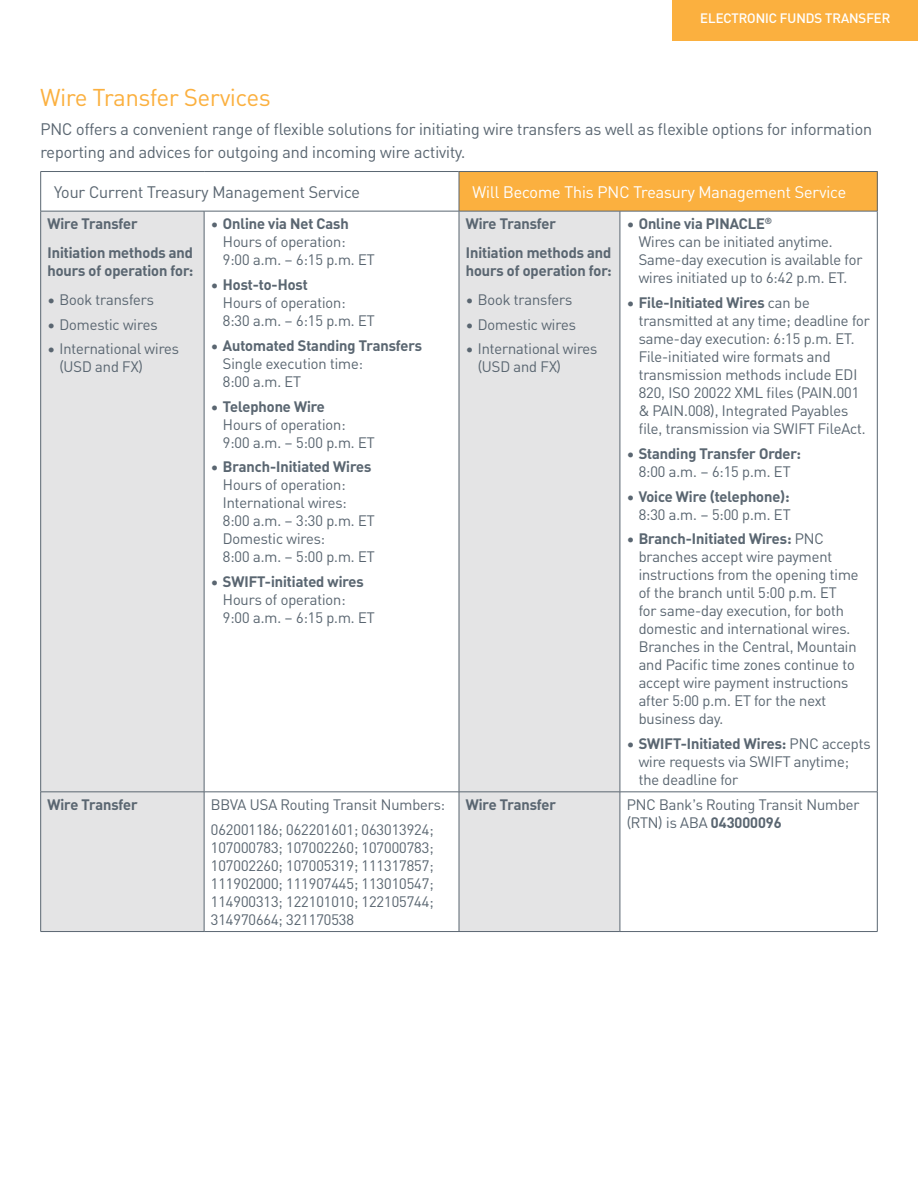
<style>
.page{position:relative;width:918px;height:1188px;background:#fff}
.page>*{position:absolute;margin:0;border:0;box-sizing:border-box;transform-origin:0 0}
.SubHead_1_Topic_TOC{font:24px "PNC Brand";color:#fbb03f}
.Summary{font:16.5px/22.5px "PNC Brand";color:#5a6671}
.Table_Column_Heading{font:16.5px "PNC Brand";color:#fff}
.Table_Column_Headlin{font:16.5px "PNC Brand";color:#5a6671}
.Table_Row_body{font:15px/18px "PNC Brand";color:#5a6671}
.Table_Row_Heading{font:700 15px/18px "PNC Brand";color:#5a6671}
.section_marker_4_non{font:500 13.5px "PNC Brand";color:#fff}
.s1{font-weight:700}
.s2{font-weight:400}
</style>
<div class="page">
<div style="left:459px;top:172px;width:418px;height:39px;background:#fbb03f"></div>
<svg style="left:41px;top:212px;width:579px;height:719px;fill:#e4e4e5"></svg>
<hr style="left:40px;top:792px;width:164px;height:1px;background:#5a6671">
<hr style="left:40px;top:931px;width:164px;height:1px;background:#5a6671">
<hr style="left:204px;top:792px;width:255px;height:1px;background:#5a6671">
<hr style="left:204px;top:931px;width:255px;height:1px;background:#5a6671">
<hr style="left:459px;top:792px;width:161px;height:1px;background:#5a6671">
<hr style="left:459px;top:931px;width:161px;height:1px;background:#5a6671">
<hr style="left:620px;top:792px;width:258px;height:1px;background:#5a6671">
<hr style="left:620px;top:931px;width:258px;height:1px;background:#5a6671">
<hr style="left:459px;top:171px;width:161px;height:1px;background:#5a6671">
<hr style="left:459px;top:172px;width:1px;height:39px;background:#5a6671">
<hr style="left:620px;top:171px;width:258px;height:1px;background:#5a6671">
<hr style="left:877px;top:172px;width:1px;height:39px;background:#5a6671">
<hr style="left:459px;top:211px;width:161px;height:1px;background:#5a6671">
<hr style="left:620px;top:211px;width:258px;height:1px;background:#5a6671">
<hr style="left:40px;top:211px;width:164px;height:1px;background:#5a6671">
<hr style="left:40px;top:211px;width:1px;height:581px;background:#5a6671">
<hr style="left:40px;top:792px;width:1px;height:139px;background:#5a6671">
<hr style="left:204px;top:211px;width:255px;height:1px;background:#5a6671">
<hr style="left:204px;top:211px;width:1px;height:581px;background:#5a6671">
<hr style="left:459px;top:211px;width:1px;height:581px;background:#5a6671">
<hr style="left:204px;top:792px;width:1px;height:139px;background:#5a6671">
<hr style="left:459px;top:792px;width:1px;height:139px;background:#5a6671">
<hr style="left:620px;top:211px;width:1px;height:581px;background:#5a6671">
<hr style="left:877px;top:211px;width:1px;height:581px;background:#5a6671">
<hr style="left:620px;top:792px;width:1px;height:139px;background:#5a6671">
<hr style="left:877px;top:792px;width:1px;height:139px;background:#5a6671">
<hr style="left:40px;top:171px;width:164px;height:1px;background:#5a6671">
<hr style="left:40px;top:172px;width:1px;height:39px;background:#5a6671">
<hr style="left:204px;top:171px;width:255px;height:1px;background:#5a6671">
<div style="left:673px;top:0;width:245px;height:40px;background:#fbb03f"></div>
<p class="section_marker_4_non" style="left:700px;top:9px;width:192px">ELECTRONIC FUNDS TRANSFER</p>
<p class="SubHead_1_Topic_TOC" style="left:40px;top:82px;width:231px">Wire Transfer Services</p>
<p class="Summary" style="left:40px;top:118px;width:833px">PNC offers a convenient range of flexible solutions for initiating wire transfers as well as flexible options for information reporting and advices for outgoing and incoming wire activity.</p>
<p class="Table_Column_Headlin" style="left:54px;top:181px;width:307px">Your Current Treasury Management Service</p>
<p class="Table_Column_Heading" style="left:472px;top:181px;width:375px">Will Become This PNC Treasury Management Service</p>
<p class="Table_Row_Heading" style="left:47px;top:214px;width:92px">Wire Transfer</p>
<p class="Table_Row_Heading" style="left:47px;top:243px;width:148px">Initiation methods and hours of operation for:</p>
<p class="Table_Row_body" style="left:47px;top:290px;width:108px">• Book transfers</p>
<p class="Table_Row_body" style="left:47px;top:315px;width:112px">• Domestic wires</p>
<p class="Table_Row_body" style="left:59px;top:340px;width:121px;text-indent:-12px">• International wires (USD and FX)</p>
<p class="Table_Row_body" style="left:639px;top:215px;width:225px;text-indent:-12px">• <span class="s1">Online via PINACLE</span><sup>®<br></sup>Wires can be initiated anytime.<br>Same-day execution is available for wires initiated up to 6:42 p.m. ET.</p>
<p class="Table_Row_body" style="left:639px;top:293px;width:233px;text-indent:-12px">• <span class="s1">File-Initiated Wires</span> can be transmitted at any time; deadline for same-day execution: 6:15 p.m. ET.<br>File-initiated wire formats and transmission methods include EDI 820, ISO 20022 XML files (PAIN.001 &amp; PAIN.008), Integrated Payables file, transmission via SWIFT FileAct.</p>
<p class="Table_Row_Heading" style="left:627px;top:444px;width:176px;text-align:center"><span class="s2">•</span> Standing Transfer Order:<br><span class="s2">8:00 a.m. – 6:15 p.m. ET</span></p>
<p class="Table_Row_Heading" style="left:627px;top:487px;width:165px;text-align:right"><span class="s2">•</span> Voice Wire (telephone):<br><span class="s2">8:30 a.m. – 5:00 p.m. ET</span></p>
<p class="Table_Row_body" style="left:639px;top:530px;width:221px;text-indent:-12px">• <span class="s1">Branch-Initiated Wires:</span> PNC branches accept wire payment instructions from the opening time of the branch until 5:00 p.m. ET<br>for same-day execution, for both domestic and international wires.<br>Branches in the Central, Mountain and Pacific time zones continue to accept wire payment instructions after 5:00 p.m. ET for the next business day.</p>
<p class="Table_Row_body" style="left:639px;top:734px;width:233px;text-indent:-12px">• <span class="s1">SWIFT-Initiated Wires:</span> PNC accepts wire requests via SWIFT anytime; the deadline for</p>
<p class="Table_Row_body" style="left:223px;top:215px;width:153px;text-indent:-12px">• <span class="s1">Online via Net Cash<br></span>Hours of operation:<br>9:00 a.m. – 6:15 p.m. ET</p>
<p class="Table_Row_body" style="left:223px;top:275px;width:153px;text-indent:-12px">• <span class="s1">Host-to-Host<br></span>Hours of operation:<br>8:30 a.m. – 6:15 p.m. ET</p>
<p class="Table_Row_body" style="left:223px;top:336px;width:201px;text-indent:-12px">• <span class="s1">Automated Standing Transfers<br></span>Single execution time:<br>8:00 a.m. ET</p>
<p class="Table_Row_body" style="left:223px;top:397px;width:153px;text-indent:-12px">• <span class="s1">Telephone Wire<br></span>Hours of operation:<br>9:00 a.m. – 5:00 p.m. ET</p>
<p class="Table_Row_body" style="left:223px;top:458px;width:153px;text-indent:-12px">• <span class="s1">Branch-Initiated Wires<br></span>Hours of operation:<br>International wires:<br>8:00 a.m. – 3:30 p.m. ET<br>Domestic wires:<br>8:00 a.m. – 5:00 p.m. ET</p>
<p class="Table_Row_body" style="left:223px;top:572px;width:153px;text-indent:-12px">• <span class="s1">SWIFT-initiated wires<br></span>Hours of operation:<br>9:00 a.m. – 6:15 p.m. ET</p>
<p class="Table_Row_Heading" style="left:466px;top:214px;width:92px">Wire Transfer</p>
<p class="Table_Row_Heading" style="left:466px;top:243px;width:148px">Initiation methods and hours of operation for:</p>
<p class="Table_Row_body" style="left:466px;top:290px;width:108px">• Book transfers</p>
<p class="Table_Row_body" style="left:466px;top:315px;width:112px">• Domestic wires</p>
<p class="Table_Row_body" style="left:478px;top:340px;width:121px;text-indent:-12px">• International wires (USD and FX)</p>
<p class="Table_Row_Heading" style="left:47px;top:795px;width:92px">Wire Transfer</p>
<p class="Table_Row_body" style="left:211px;top:795px;width:236px">BBVA USA Routing Transit Numbers:</p>
<p class="Table_Row_body" style="left:211px;top:820px;width:224px;text-align:justify">062001186; 062201601; 063013924; 107000783; 107002260; 107000783; 107002260; 107005319; 111317857; 111902000; 111907445; 113010547; 114900313; 122101010; 122105744; 314970664; 321170538</p>
<p class="Table_Row_Heading" style="left:466px;top:795px;width:92px">Wire Transfer</p>
<p class="Table_Row_body" style="left:627px;top:795px;width:234px">PNC Bank’s Routing Transit Number (RTN) is ABA <span class="s1">043000096</span></p>
</div>
